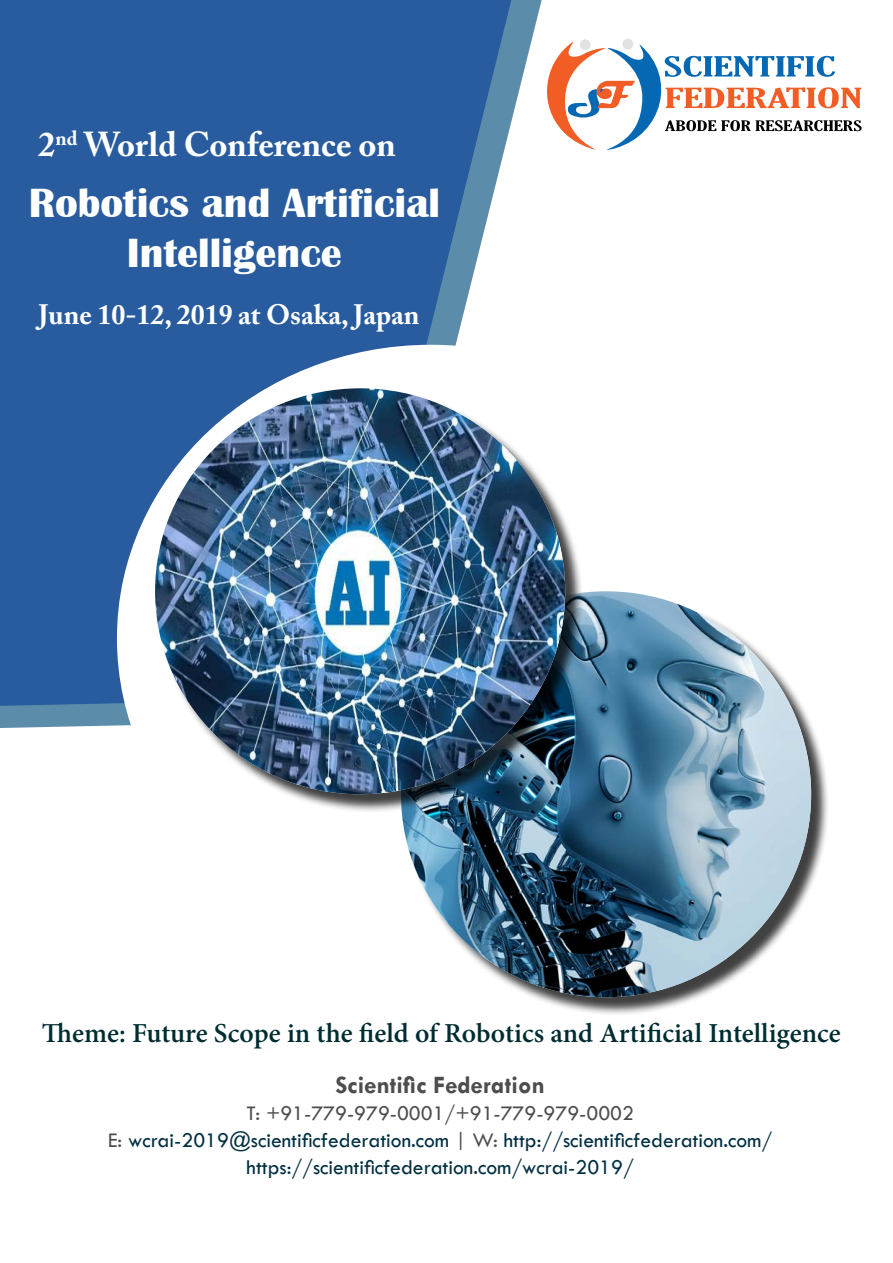
<style>
.page{position:relative;width:893px;height:1263px;background:#fff}
.page>*{position:absolute;margin:0;border:0;box-sizing:border-box;transform-origin:0 0}
.t1{font:700 42px/50.4px "Britannic";color:#fff;text-align:center}
.t2{font:700 34.35px "Adobe Caslon Pro";color:#fff}
.t3{font:700 27.9px "Adobe Caslon Pro";color:#fff}
.t4{font:700 27px "Adobe Hebrew";color:#002d30}
.t5{font:700 25.2px "Tw Cen";color:#4d4d4f}
.t6{font:21.6px/26.7px "Tw Cen";color:#002f41;text-align:center}
.t7{font:700 19.95px "Adobe Caslon Pro";color:#fff}
.s1{color:#4d4d4f}
</style>
<div class="page">
<div style="left:580px;top:39px;width:11px;height:11px;background:#e0e2e4;border-radius:50%"></div>
<div style="left:622px;top:39px;width:11px;height:11px;background:#e0e2e4;border-radius:50%"></div>
<svg style="left:547px;top:42px;width:315px;height:108px"></svg>
<svg style="left:0;top:0;width:542px;height:728px"></svg>
<div style="left:0;top:0;width:511px;height:706px;background:#285c9e"></div>
<div style="left:117px;top:345px;width:628px;height:587px;background:#fff;border-radius:50%"></div>
<div style="left:404px;top:594px;width:426px;height:422px;background:#000;opacity:.75"></div>
<img style="left:401px;top:591px;width:410px;height:406px">
<div style="left:158px;top:391px;width:426px;height:422px;background:#000;opacity:.75"></div>
<img style="left:155px;top:388px;width:410px;height:406px">
<p class="t7" style="left:55px;top:126px;width:24px">nd</p>
<h2 class="t2" style="left:84px;top:124px;width:314px">World Conference on</h2>
<h2 class="t2" style="left:38px;top:124px;width:19px">2</h2>
<h1 class="t1" style="left:29px;top:178px;width:413px">Robotics and Artificial<br>Intelligence</h1>
<p class="t3" style="left:38px;top:298px;width:383px">June 10-12, 2019 at Osaka, Japan</p>
<p class="t4" style="left:42px;top:1017px;width:800px">Theme: Future Scope in the field of Robotics and Artificial Intelligence</p>
<p class="t5" style="left:336px;top:1070px;width:211px">Scientific Federation</p>
<p class="t6" style="left:108px;top:1100px;width:666px"><span class="s1">:T +91-779-979-0001/+91-779-979-0002<br>:E</span> wcrai-2019@scientificfederation.com <span class="s1">| W:</span> http://scientificfederation.com/ https://scientificfederation.com/wcrai-2019/</p>
</div>
